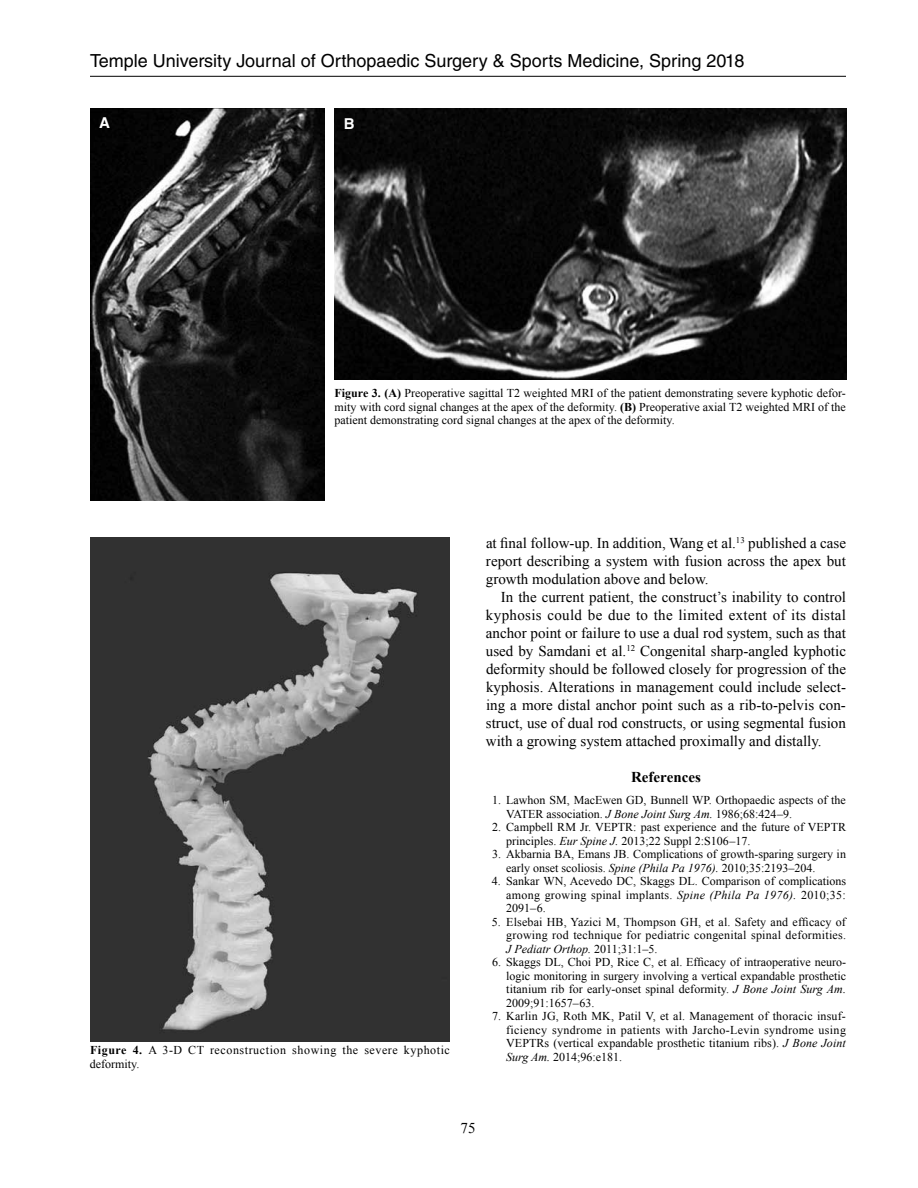
<style>
.page{position:relative;width:918px;height:1188px;background:#fff}
.page>*{position:absolute;margin:0;border:0;box-sizing:border-box;transform-origin:0 0}
.t1{font:18px "Helvetica LT Std";color:#000}
.t2{font:15px/18px "Times New Roman";color:#000;text-align:justify}
.t3{font:700 15px "Times New Roman";color:#000}
.t4{font:700 15px "Helvetica";color:#fff}
.t5{font:12px/13.5px "Times New Roman";color:#000;text-align:justify}
.t6{font:12px/13.5px "Times New Roman";letter-spacing:.05em;color:#000}
.s1{font-weight:700}
.s2{font-style:italic}
</style>
<div class="page">
<hr style="left:90px;top:76px;width:756px;height:1px;background:#000">
<img style="left:90px;top:108px;width:235px;height:393px">
<img style="left:335px;top:108px;width:511px;height:272px">
<img style="left:90px;top:537px;width:360px;height:504px">
<h1 class="t1" style="left:90px;top:50px;width:656px">Temple University Journal of Orthopaedic Surgery &amp; Sports Medicine, Spring 2018</h1>
<p class="t4" style="left:99px;top:111px;width:12px">A</p>
<p class="t4" style="left:344px;top:111px;width:12px">B</p>
<p class="t5" style="left:335px;top:386px;width:513px"><span class="s1">Figure 3. (A)</span> Preoperative sagittal T2 weighted MRI of the patient demonstrating severe kyphotic defor&shy;mity with cord signal changes at the apex of the deformity. <span class="s1">(B)</span> Preoperative axial T2 weighted MRI of the patient demonstrating cord signal changes at the apex of the deformity.</p>
<p class="t6" style="left:90px;top:1043px;width:361px"><span class="s1">Figure 4.</span> A 3-D CT reconstruction showing the severe kyphotic deformity.</p>
<p class="t2" style="left:486px;top:533px;width:362px">at final follow-up. In addition, Wang et al.<sup>13</sup> published a case report describing a system with fusion across the apex but growth modulation above and below.</p>
<p class="t2" style="left:486px;top:587px;width:362px;text-indent:15px">In the current patient, the construct’s inability to control kyphosis could be due to the limited extent of its distal anchor point or failure to use a dual rod system, such as that used by Samdani et al.<sup>12</sup> Congenital sharp-angled kyphotic deformity should be followed closely for progression of the kyphosis. Alterations in management could include select&shy;ing a more distal anchor point such as a rib-to-pelvis con&shy;struct, use of dual rod constructs, or using segmental fusion with a growing system attached proximally and distally.</p>
<p class="t3" style="left:631px;top:766px;width:71px">References</p>
<p class="t5" style="left:506px;top:793px;width:341px;text-indent:-14px">1. Lawhon SM, MacEwen GD, Bunnell WP. Orthopaedic aspects of the<br>VATER association. <span class="s2">J Bone Joint Surg Am.</span> 1986;68:424–9.</p>
<p class="t5" style="left:506px;top:820px;width:341px;text-indent:-14px">2. Campbell RM Jr. VEPTR: past experience and the future of VEPTR principles. <span class="s2">Eur Spine J.</span> 2013;22 Suppl 2:S106–17.</p>
<p class="t5" style="left:506px;top:847px;width:341px;text-indent:-14px">3. Akbarnia BA, Emans JB. Complications of growth-sparing surgery in early onset scoliosis. <span class="s2">Spine (Phila Pa 1976).</span> 2010;35:2193–204.</p>
<p class="t5" style="left:506px;top:874px;width:341px;text-indent:-14px">4. Sankar WN, Acevedo DC, Skaggs DL. Comparison of complications among growing spinal implants. <span class="s2">Spine (Phila Pa 1976).</span> 2010;35:<br>2091–6.</p>
<p class="t5" style="left:506px;top:915px;width:341px;text-indent:-14px">5. Elsebai HB, Yazici M, Thompson GH, et al. Safety and efficacy of growing rod technique for pediatric congenital spinal deformities.<br><span class="s2">J Pediatr Orthop.</span> 2011;31:1–5.</p>
<p class="t5" style="left:506px;top:955px;width:341px;text-indent:-14px">6. Skaggs DL, Choi PD, Rice C, et al. Efficacy of intraoperative neuro&shy;logic monitoring in surgery involving a vertical expandable prosthetic titanium rib for early-onset spinal deformity. <span class="s2">J Bone Joint Surg Am.<br></span>2009;91:1657–63.</p>
<p class="t5" style="left:506px;top:1009px;width:341px;text-indent:-14px">7. Karlin JG, Roth MK, Patil V, et al. Management of thoracic insuf&shy;ficiency syndrome in patients with Jarcho-Levin syndrome using VEPTRs (vertical expandable prosthetic titanium ribs). <span class="s2">J Bone Joint Surg Am.</span> 2014;96:e181.</p>
<p class="t2" style="left:460px;top:1119px;width:16px">75</p>
</div>
